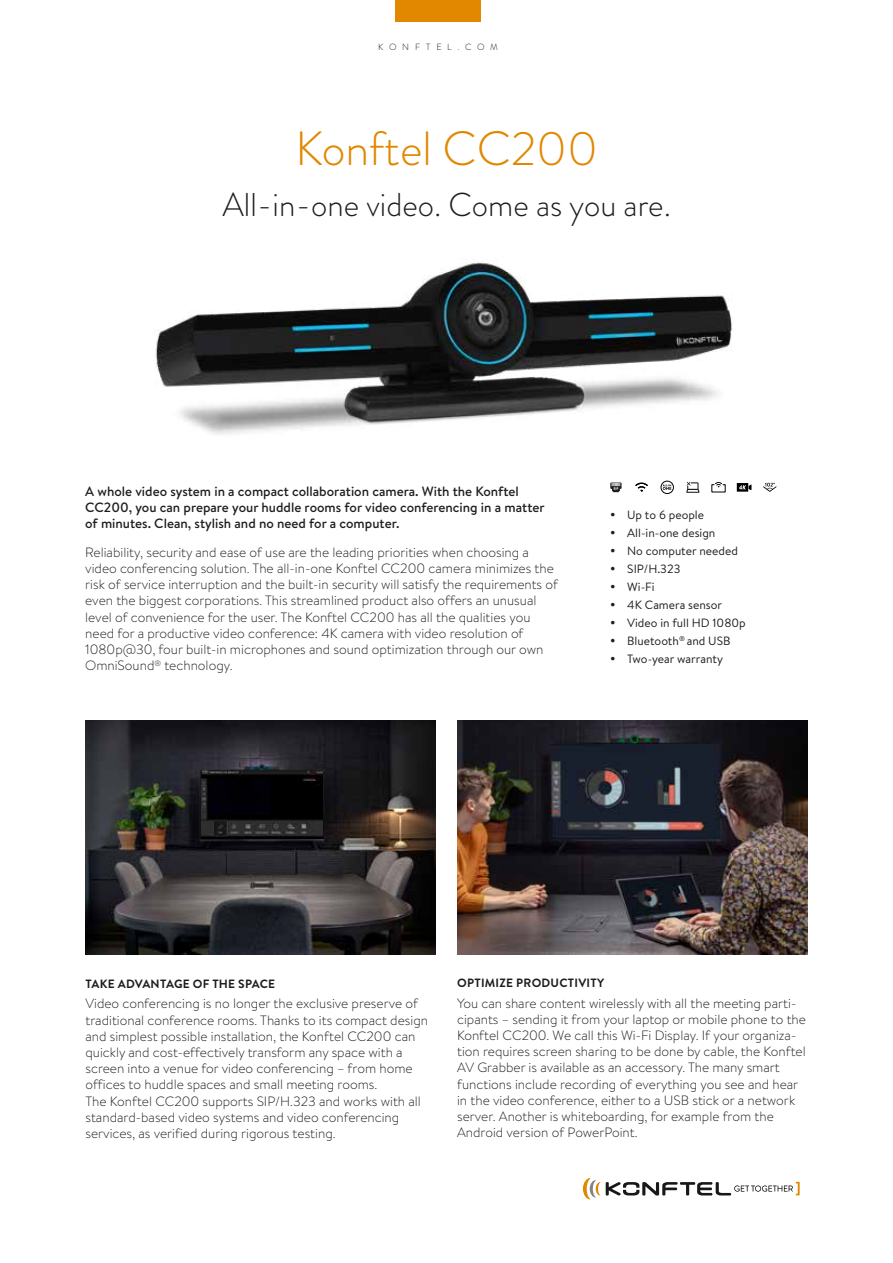
<style>
.page{position:relative;width:893px;height:1263px;background:#fff}
.page>*{position:absolute;margin:0;border:0;box-sizing:border-box;transform-origin:0 0}
.t1{font:300 48px "Brandon Grotesque";color:#e18800}
.t2{font:300 33px "Brandon Grotesque";color:#1d1d1b}
.t3{font:300 13.5px/16.2px "Brandon Text";color:#1d1d1b}
.t4{font:500 13.5px/16.2px "Brandon Text";color:#1d1d1b}
.t5{font:12px/18px "Brandon Text";color:#1d1d1b}
.t6{font:700 12px "Brandon Text";letter-spacing:.02em;color:#1d1d1b}
.t7{font:300 9px "Brandon Grotesque";letter-spacing:.64em;color:#1d1d1b}
</style>
<div class="page">
<svg style="left:583px;top:1178px;width:217px;height:21px"></svg>
<svg style="left:610px;top:482px;width:12px;height:10px"></svg>
<svg style="left:737px;top:483px;width:14px;height:9px"></svg>
<svg style="left:763px;top:483px;width:13px;height:9px"></svg>
<div style="left:395px;top:0;width:86px;height:21px;background:#e18800"></div>
<img style="left:155px;top:259px;width:578px;height:176px">
<svg style="left:686px;top:482px;width:13px;height:11px"></svg>
<svg style="left:663px;top:484px;width:8px;height:6px"></svg>
<div style="left:661px;top:481px;width:13px;height:13px;border:1px solid #000;border-radius:50%"></div>
<svg style="left:711px;top:482px;width:15px;height:10px"></svg>
<svg style="left:635px;top:483px;width:13px;height:9px"></svg>
<img style="left:85px;top:720px;width:351px;height:234px">
<img style="left:457px;top:720px;width:351px;height:234px">
<img style="left:201px;top:771px;width:121px;height:67px">
<svg style="left:310px;top:771px;width:5px;height:3px"></svg>
<p class="t7" style="left:378px;top:41px;width:121px">KONFTEL.COM</p>
<h1 class="t1" style="left:295px;top:116px;width:304px">Konftel CC200</h1>
<h2 class="t2" style="left:222px;top:183px;width:450px">All-in-one video. Come as you are.</h2>
<p class="t4" style="left:85px;top:482px;width:461px">A whole video system in a compact collaboration camera. With the Konftel<br>CC200, you can prepare your huddle rooms for video conferencing in a matter of minutes. Clean, stylish and no need for a computer.</p>
<p class="t3" style="left:85px;top:544px;width:474px">Reliability, security and ease of use are the leading priorities when choosing a video conferencing solution. The all-in-one Konftel CC200 camera minimizes the risk of service interruption and the built-in security will satisfy the requirements of even the biggest corporations. This streamlined product also offers an unusual level of convenience for the user. The Konftel CC200 has all the qualities you need for a productive video conference: 4K camera with video resolution of 1080p@30, four built-in microphones and sound optimization through our own OmniSound<sup>®</sup> technology.</p>
<p class="t5" style="left:627px;top:505px;width:120px">Up to 6 people<br>All-in-one design<br>No computer needed<br>SIP/H.323<br>Wi-Fi<br>4K Camera sensor<br>Video in full HD 1080p<br>Bluetooth<sup>®</sup> and USB<br>Two-year warranty</p>
<p class="t6" style="left:86px;top:975px;width:191px">TAKE ADVANTAGE OF THE SPACE</p>
<p class="t3" style="left:85px;top:995px;width:344px">Video conferencing is no longer the exclusive preserve of traditional conference rooms. Thanks to its compact design and simplest possible installation, the Konftel CC200 can quickly and cost-effectively transform any space with a screen into a venue for video conferencing – from home offices to huddle spaces and small meeting rooms.<br>The Konftel CC200 supports SIP/H.323 and works with all standard-based video systems and video conferencing services, as verified during rigorous testing.</p>
<p class="t6" style="left:457px;top:974px;width:148px">OPTIMIZE PRODUCTIVITY</p>
<p class="t3" style="left:457px;top:994px;width:350px">You can share content wirelessly with all the meeting parti&shy;cipants – sending it from your laptop or mobile phone to the Konftel CC200. We call this Wi-Fi Display. If your organiza&shy;tion requires screen sharing to be done by cable, the Konftel AV Grabber is available as an accessory. The many smart functions include recording of everything you see and hear in the video conference, either to a USB stick or a network server. Another is whiteboarding, for example from the Android version of PowerPoint.</p>
</div>
